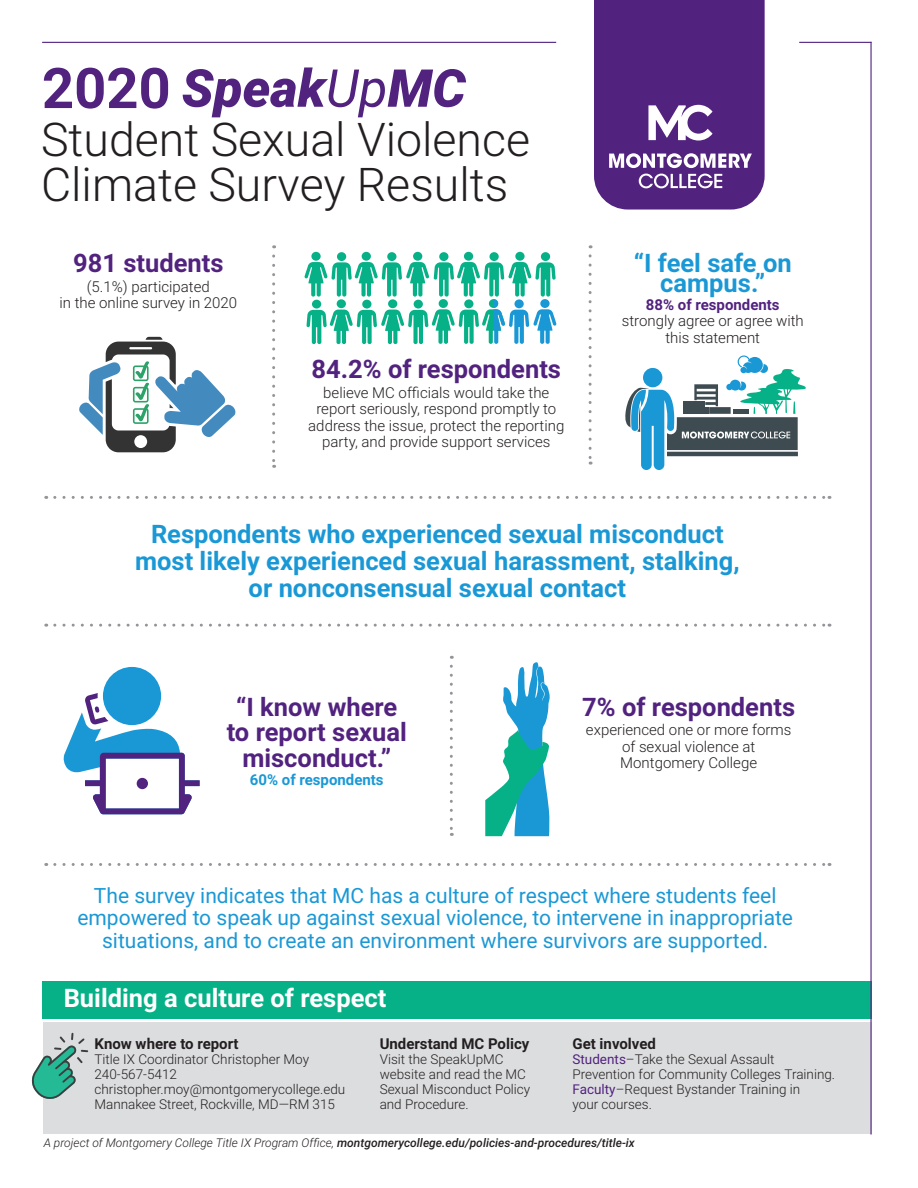
<style>
.page{position:relative;width:918px;height:1188px;background:#fff}
.page>*{position:absolute;margin:0;border:0;box-sizing:border-box;transform-origin:0 0}
.t1{font:italic 900 52.35px "Roboto";color:#52227f}
.t2{font:300 46.5px/45px "Roboto";color:#231f20}
.t3{font:700 25.5px/27px "Roboto";color:#1a98d6;text-align:center}
.t4{font:700 25.5px/25.5px "Roboto";color:#52227f;text-align:center}
.t5{font:700 25.5px "Roboto";color:#fff}
.t6{font:21px/22.5px "Roboto";color:#1a98d6;text-align:center}
.t7{font:300 15px/16.5px "Roboto";color:#231f20;text-align:center}
.t8{font:700 15px "Roboto";color:#231f20}
.t9{font:700 15px "Roboto";color:#52227f}
.t10{font:700 15px "Roboto";color:#1a98d6}
.t11{font:300 13.5px/15px "Roboto";color:#231f20}
.t12{font:italic 500 12px "Roboto";color:#231f20}
.s1{font-weight:700;font-style:normal;font-size:56.1px}
.s2{font-weight:400}
.s3{font-weight:400;color:#52227f}
.s4{font-weight:300}
</style>
<div class="page">
<div style="left:42px;top:981px;width:830px;height:37px;background:#07b187"></div>
<div style="left:43px;top:1023px;width:829px;height:111px;background:#dcdddf"></div>
<svg style="left:79px;top:337px;width:156px;height:115px"></svg>
<svg style="left:55px;top:496px;width:775px;height:3px"></svg>
<svg style="left:55px;top:624px;width:775px;height:3px"></svg>
<svg style="left:55px;top:863px;width:775px;height:3px"></svg>
<svg style="left:272px;top:256px;width:3px;height:212px"></svg>
<svg style="left:589px;top:256px;width:3px;height:209px"></svg>
<svg style="left:450px;top:666px;width:3px;height:170px"></svg>
<div style="left:439px;top:252px;width:9px;height:9px;background:#07b187;border-radius:50%"></div>
<div style="left:464px;top:252px;width:9px;height:9px;background:#07b187;border-radius:50%"></div>
<div style="left:489px;top:252px;width:10px;height:9px;background:#07b187;border-radius:50%"></div>
<div style="left:515px;top:252px;width:10px;height:9px;background:#07b187;border-radius:50%"></div>
<div style="left:541px;top:252px;width:9px;height:9px;background:#07b187;border-radius:50%"></div>
<div style="left:311px;top:252px;width:10px;height:9px;background:#07b187;border-radius:50%"></div>
<div style="left:337px;top:252px;width:9px;height:9px;background:#07b187;border-radius:50%"></div>
<div style="left:362px;top:252px;width:9px;height:9px;background:#07b187;border-radius:50%"></div>
<div style="left:387px;top:252px;width:9px;height:9px;background:#07b187;border-radius:50%"></div>
<div style="left:413px;top:252px;width:9px;height:9px;background:#07b187;border-radius:50%"></div>
<svg style="left:304px;top:262px;width:253px;height:82px"></svg>
<svg style="left:32px;top:1033px;width:56px;height:66px"></svg>
<svg style="left:594px;top:0;width:171px;height:210px"></svg>
<hr style="left:42px;top:42px;width:514px;height:1px;background:#52227f">
<hr style="left:870px;top:42px;width:2px;height:1093px;background:#52227f">
<hr style="left:799px;top:42px;width:72px;height:1px;background:#52227f">
<div style="left:103px;top:667px;width:58px;height:58px;background:#1a98d6;border-radius:50%"></div>
<svg style="left:63px;top:693px;width:137px;height:121px"></svg>
<div style="left:137px;top:778px;width:11px;height:11px;background:#52227f;border-radius:50%"></div>
<svg style="left:625px;top:356px;width:181px;height:114px"></svg>
<svg style="left:485px;top:662px;width:65px;height:174px"></svg>
<h1 class="t1" style="left:42px;top:51px;width:426px"><span class="s1">2020</span> Speak<span class="s2">Up</span>MC</h1>
<p class="t2" style="left:41px;top:115px;width:491px">Student Sexual Violence<br>Climate Survey Results</p>
<p class="t4" style="left:73px;top:249px;width:152px">981 students</p>
<p class="t7" style="left:59px;top:278px;width:179px">(5.1%) participated<br>in the online survey in 2020</p>
<p class="t4" style="left:312px;top:355px;width:251px">84.2% of respondents</p>
<p class="t7" style="left:308px;top:383px;width:258px">believe MC officials would take the report seriously, respond promptly to address the issue, protect the reporting party, and provide support services</p>
<p class="t3" style="left:634px;top:252px;width:160px;line-height:19.5px">“I feel safe on campus.”</p>
<p class="t9" style="left:646px;top:294px;width:135px">88% of respondents</p>
<p class="t7" style="left:622px;top:312px;width:184px">strongly agree or agree with this statement</p>
<p class="t3" style="left:135px;top:520px;width:606px">Respondents who experienced sexual misconduct most likely experienced sexual harassment, stalking, or nonconsensual sexual contact</p>
<p class="t4" style="left:227px;top:693px;width:182px">“I know where to report sexual misconduct.”</p>
<p class="t10" style="left:250px;top:769px;width:135px">60% of respondents</p>
<p class="t4" style="left:582px;top:693px;width:214px">7% of respondents</p>
<p class="t7" style="left:586px;top:721px;width:207px">experienced one or more forms of sexual violence at<br>Montgomery College</p>
<p class="t6" style="left:77px;top:883px;width:717px">The survey indicates that MC has a culture of respect where students feel empowered to speak up against sexual violence, to intervene in inappropriate situations, and to create an environment where survivors are supported.</p>
<p class="t5" style="left:64px;top:980px;width:324px">Building a culture of respect</p>
<p class="t8" style="left:94px;top:1033px;width:146px">Know where to report</p>
<p class="t11" style="left:94px;top:1051px;width:252px">Title IX Coordinator Christopher Moy<br>240-567-5412 christopher.moy@montgomerycollege.edu</p>
<p class="t11" style="left:94px;top:1096px;width:242px">Mannakee Street, Rockville, MD—RM 315</p>
<p class="t8" style="left:380px;top:1033px;width:151px">Understand MC Policy</p>
<p class="t11" style="left:380px;top:1051px;width:152px">Visit the SpeakUpMC website and read the MC<br>Sexual Misconduct Policy and Procedure.</p>
<p class="t8" style="left:573px;top:1033px;width:85px">Get involved</p>
<p class="t11" style="left:573px;top:1051px;width:264px"><span class="s3">Students</span>–Take the Sexual Assault<br>Prevention for Community Colleges Training.</p>
<p class="t11" style="left:573px;top:1081px;width:229px"><span class="s3">Faculty</span>–Request Bystander Training in your courses.</p>
<p class="t12" style="left:44px;top:1134px;width:593px"><span class="s4">A project of Montgomery College Title IX Program Office,</span> montgomerycollege.edu/policies-and-procedures/title-ix</p>
</div>
